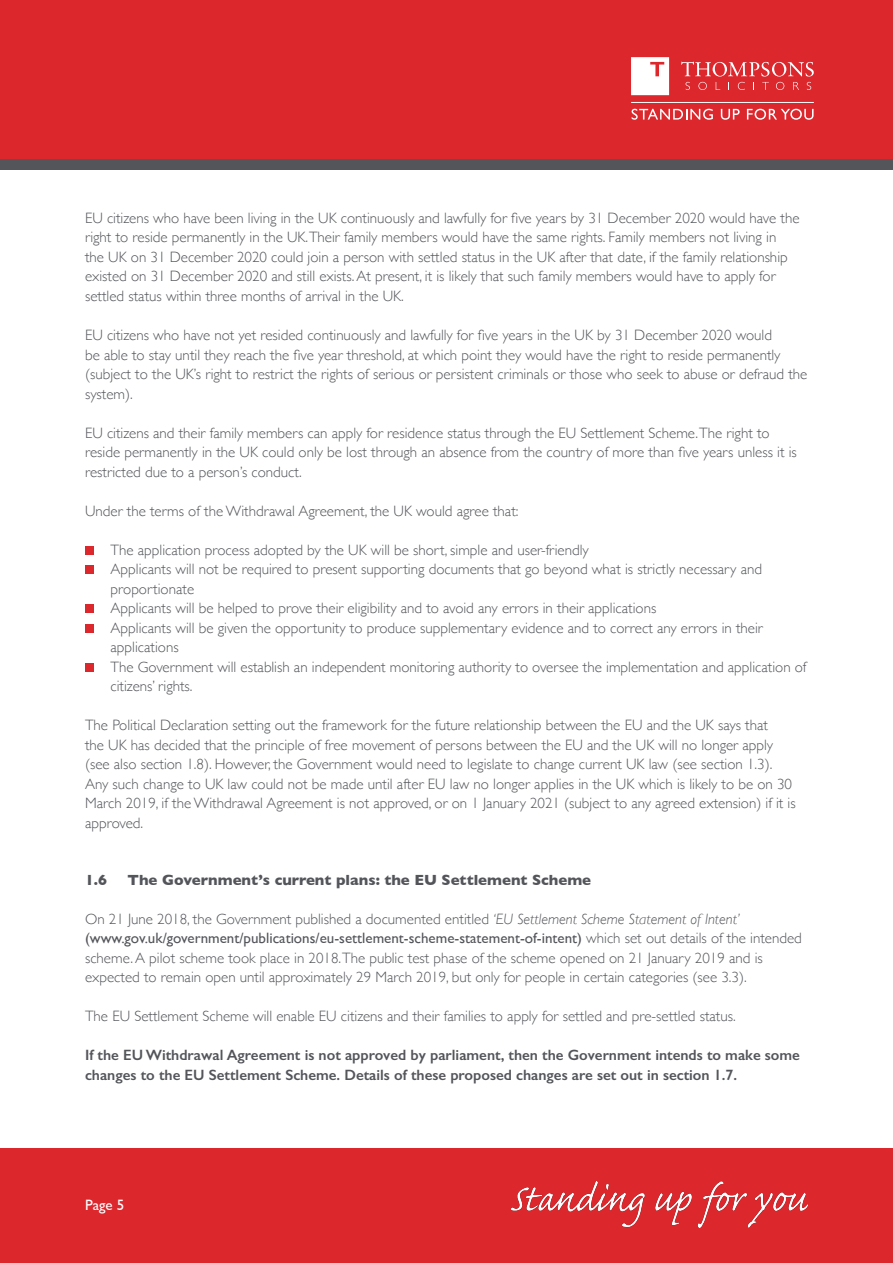
<style>
.page{position:relative;width:893px;height:1263px;background:#fff}
.page>*{position:absolute;margin:0;border:0;box-sizing:border-box;transform-origin:0 0}
.Body_Copy{font:300 15px/19.5px "Gill Sans";color:#54555a}
.Body_Bullets{font:300 15px/19.5px "Gill Sans";color:#54555a}
.Body_Copy-2{font:600 15px/19.5px "Gill Sans";color:#54555a}
.Sub_Heading{font:700 15px "Gill Sans";color:#54555a}
.t1{font:15px "Gill Sans";color:#fff}
.s1{font-style:italic}
.s2{font-weight:400}
</style>
<div class="page">
<div style="left:0;top:0;width:893px;height:170px;background:#dc272d"></div>
<div style="left:0;top:1148px;width:893px;height:115px;background:#dc272d"></div>
<div style="left:0;top:159px;width:893px;height:11px;background:#54555a"></div>
<svg style="left:681px;top:62px;width:133px;height:28px"></svg>
<svg style="left:631px;top:57px;width:38px;height:38px"></svg>
<hr style="left:631px;top:102px;width:183px;height:1px;background:#fff">
<svg style="left:632px;top:109px;width:81px;height:11px"></svg>
<svg style="left:721px;top:109px;width:19px;height:11px"></svg>
<svg style="left:747px;top:109px;width:66px;height:11px"></svg>
<img style="left:512px;top:1182px;width:296px;height:45px">
<div style="left:85px;top:546px;width:9px;height:8px;background:#dc272d"></div>
<div style="left:85px;top:565px;width:9px;height:9px;background:#dc272d"></div>
<div style="left:85px;top:604px;width:9px;height:9px;background:#dc272d"></div>
<div style="left:85px;top:624px;width:9px;height:8px;background:#dc272d"></div>
<div style="left:85px;top:663px;width:9px;height:8px;background:#dc272d"></div>
<p class="Body_Copy" style="left:85px;top:208px;width:716px">EU citizens who have been living in the UK continuously and lawfully for five years by 31 December 2020 would have the right to reside permanently in the UK.Their family members would have the same rights. Family members not living in<br>the UK on 31 December 2020 could join a person with settled status in the UK after that date, if the family relationship existed on 31 December 2020 and still exists. At present, it is likely that such family members would have to apply for settled status within three months of arrival in the UK.</p>
<p class="Body_Copy" style="left:85px;top:325px;width:724px">EU citizens who have not yet resided continuously and lawfully for five years in the UK by 31 December 2020 would<br>be able to stay until they reach the five year threshold, at which point they would have the right to reside permanently (subject to the UK’s right to restrict the rights of serious or persistent criminals or those who seek to abuse or defraud the system).</p>
<p class="Body_Copy" style="left:85px;top:422px;width:713px">EU citizens and their family members can apply for residence status through the EU Settlement Scheme.The right to reside permanently in the UK could only be lost through an absence from the country of more than five years unless it is restricted due to a person’s conduct.</p>
<p class="Body_Copy" style="left:85px;top:500px;width:435px">Under the terms of the Withdrawal Agreement, the UK would agree that:</p>
<p class="Body_Bullets" style="left:111px;top:539px;width:480px">The application process adopted by the UK will be short, simple and user-friendly</p>
<p class="Body_Bullets" style="left:111px;top:559px;width:653px">Applicants will not be required to present supporting documents that go beyond what is strictly necessary and proportionate</p>
<p class="Body_Bullets" style="left:111px;top:598px;width:547px">Applicants will be helped to prove their eligibility and to avoid any errors in their applications</p>
<p class="Body_Bullets" style="left:111px;top:617px;width:654px">Applicants will be given the opportunity to produce supplementary evidence and to correct any errors in their applications</p>
<p class="Body_Bullets" style="left:111px;top:656px;width:697px">The Government will establish an independent monitoring authority to oversee the implementation and application of citizens’ rights.</p>
<p class="Body_Copy" style="left:85px;top:715px;width:712px">The Political Declaration setting out the framework for the future relationship between the EU and the UK says that<br>the UK has decided that the principle of free movement of persons between the EU and the UK will no longer apply (see also section 1.8). However, the Government would need to legislate to change current UK law (see section 1.3).<br>Any such change to UK law could not be made until after EU law no longer applies in the UK which is likely to be on 30<br>March 2019, if the Withdrawal Agreement is not approved, or on 1 January 2021 (subject to any agreed extension) if it is approved.</p>
<p class="Sub_Heading" style="left:85px;top:867px;width:24px">1.6</p>
<p class="Sub_Heading" style="left:128px;top:867px;width:465px">The Government’s current plans: the EU Settlement Scheme</p>
<p class="Body_Copy" style="left:85px;top:908px;width:718px">On 21 June 2018, the Government published a documented entitled <span class="s1">‘EU Settlement Scheme Statement of Intent’ </span><span class="s2">(www.gov.uk/government/publications/eu-settlement-scheme-statement-of-intent)</span> which set out details of the intended scheme. A pilot scheme took place in 2018.The public test phase of the scheme opened on 21 January 2019 and is expected to remain open until approximately 29 March 2019, but only for people in certain categories (see 3.3).</p>
<p class="Body_Copy" style="left:85px;top:1006px;width:652px">The EU Settlement Scheme will enable EU citizens and their families to apply for settled and pre-settled status.</p>
<p class="Body_Copy-2" style="left:85px;top:1045px;width:716px">If the EU Withdrawal Agreement is not approved by parliament, then the Government intends to make some changes to the EU Settlement Scheme. Details of these proposed changes are set out in section 1.7.</p>
<p class="t1" style="left:85px;top:1196px;width:41px">Page 5</p>
</div>
